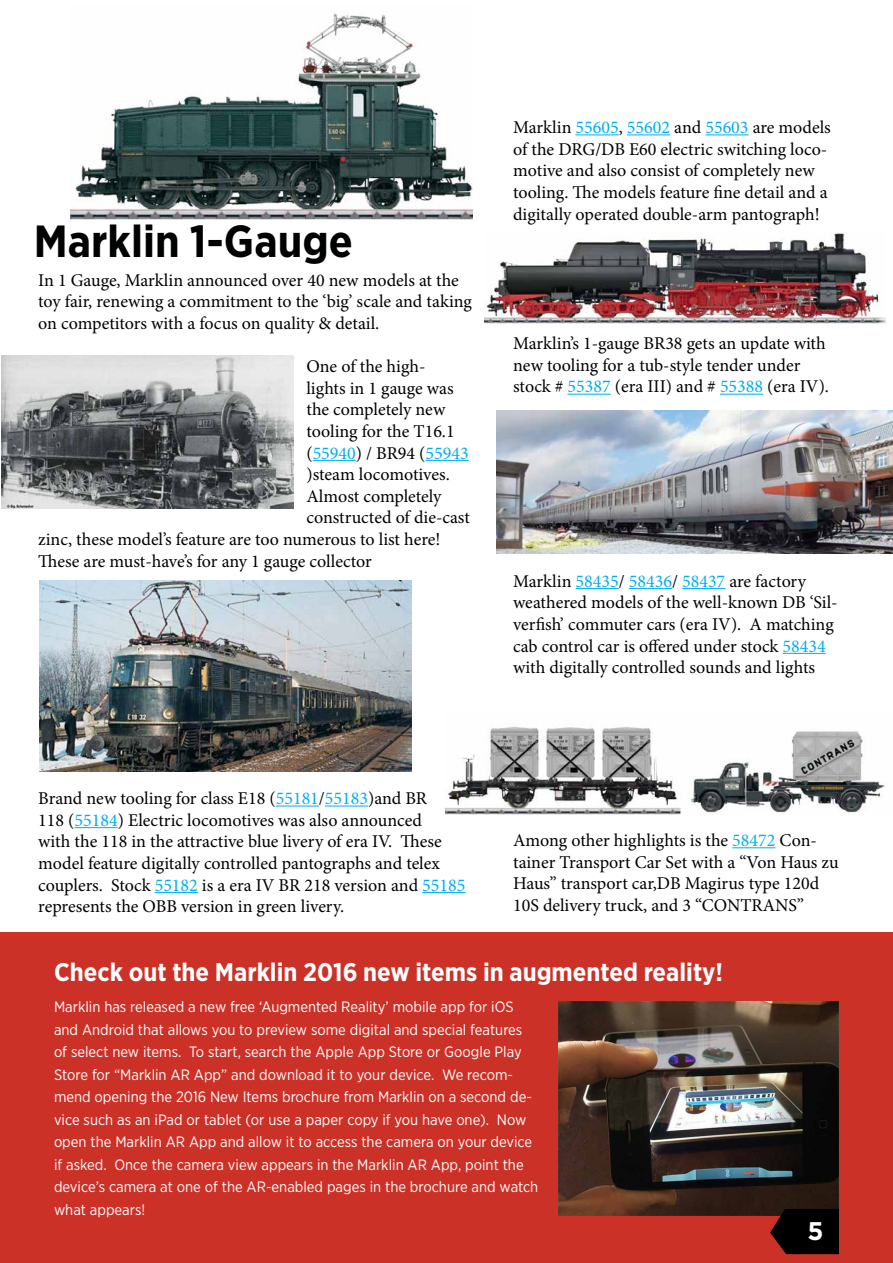
<style>
.page{position:relative;width:893px;height:1263px;background:#fff}
.page>*{position:absolute;margin:0;border:0;box-sizing:border-box;transform-origin:0 0}
.t1{font:700 45px "Gotham Narrow";color:#000101}
.t2{font:700 25.5px "Gotham Narrow";color:#fff}
.t3{font:700 25.5px "Gotham";color:#fff}
.t4{font:18px/21.6px "Minion Pro";color:#000}
.t5{font:18px "Minion Pro";color:#00aeef}
.t6{font:15px/22.5px "Gotham Narrow";color:#fff}
.s1{color:#000}
.s2{color:#00aeef}
</style>
<div class="page">
<img style="left:71px;top:13px;width:401px;height:206px">
<div style="left:0;top:932px;width:893px;height:331px;background:#cb3127"></div>
<hr style="left:313px;top:460px;width:43px;height:1px;background:#00aeef">
<hr style="left:425px;top:460px;width:44px;height:1px;background:#00aeef">
<hr style="left:276px;top:805px;width:43px;height:1px;background:#00aeef">
<hr style="left:325px;top:805px;width:43px;height:1px;background:#00aeef">
<hr style="left:75px;top:827px;width:43px;height:1px;background:#00aeef">
<hr style="left:155px;top:892px;width:43px;height:1px;background:#00aeef">
<hr style="left:422px;top:892px;width:43px;height:1px;background:#00aeef">
<hr style="left:576px;top:134px;width:43px;height:1px;background:#00aeef">
<hr style="left:627px;top:134px;width:43px;height:1px;background:#00aeef">
<hr style="left:705px;top:134px;width:44px;height:1px;background:#00aeef">
<hr style="left:568px;top:394px;width:43px;height:1px;background:#00aeef">
<hr style="left:720px;top:394px;width:43px;height:1px;background:#00aeef">
<hr style="left:576px;top:588px;width:43px;height:1px;background:#00aeef">
<hr style="left:629px;top:588px;width:43px;height:1px;background:#00aeef">
<hr style="left:682px;top:588px;width:43px;height:1px;background:#00aeef">
<hr style="left:782px;top:653px;width:44px;height:1px;background:#00aeef">
<hr style="left:732px;top:847px;width:43px;height:1px;background:#00aeef">
<img style="left:2px;top:356px;width:292px;height:153px">
<img style="left:39px;top:580px;width:372px;height:191px">
<img style="left:485px;top:233px;width:401px;height:90px">
<img style="left:497px;top:410px;width:396px;height:143px">
<img style="left:445px;top:726px;width:440px;height:88px">
<img style="left:559px;top:1001px;width:279px;height:214px">
<svg style="left:770px;top:1209px;width:69px;height:45px"></svg>
<h1 class="t1" style="left:34px;top:212px;width:321px">Marklin 1-Gauge</h1>
<p class="t4" style="left:38px;top:269px;width:435px">In 1 Gauge, Marklin announced over 40 new models at the toy fair, renewing a commitment to the ‘big’ scale and taking on competitors with a focus on quality &amp; detail.</p>
<p class="t4" style="left:306px;top:356px;width:121px">One of the high-</p>
<p class="t4" style="left:306px;top:377px;width:149px">lights in 1 gauge was</p>
<p class="t4" style="left:306px;top:399px;width:140px">the completely new</p>
<p class="t4" style="left:306px;top:420px;width:150px">tooling for the T16.1</p>
<p class="t5" style="left:306px;top:441px;width:164px"><span class="s1">(</span>55940<span class="s1">) / BR94 (</span>55943</p>
<p class="t4" style="left:306px;top:464px;width:145px">)steam locomotives.</p>
<p class="t4" style="left:306px;top:485px;width:137px">Almost completely</p>
<p class="t4" style="left:306px;top:507px;width:165px">constructed of die-cast</p>
<p class="t4" style="left:38px;top:528px;width:404px">zinc, these model’s feature are too numerous to list here!</p>
<p class="t4" style="left:38px;top:550px;width:335px">These are must-have’s for any 1 gauge collector</p>
<p class="t4" style="left:513px;top:117px;width:319px">Marklin <span class="s2">55605</span>, <span class="s2">55602</span> and <span class="s2">55603</span> are models of the DRG/DB E60 electric switching loco&shy;motive and also consist of completely new tooling. The models feature fine detail and a digitally operated double-arm pantograph!</p>
<p class="t4" style="left:513px;top:333px;width:317px">Marklin’s 1-gauge BR38 gets an update with new tooling for a tub-style tender under stock # <span class="s2">55387</span> (era III) and # <span class="s2">55388</span> (era IV).</p>
<p class="t4" style="left:513px;top:570px;width:326px">Marklin <span class="s2">58435</span>/ <span class="s2">58436</span>/ <span class="s2">58437</span> are factory weathered models of the well-known DB ‘Sil&shy;verfish’ commuter cars (era IV). A matching cab control car is offered under stock <span class="s2">58434 </span>with digitally controlled sounds and lights</p>
<p class="t4" style="left:38px;top:788px;width:429px">Brand new tooling for class E18 (<span class="s2">55181</span>/<span class="s2">55183</span>)and BR<br>118 (<span class="s2">55184</span>) Electric locomotives was also announced<br>with the 118 in the attractive blue livery of era IV. These model feature digitally controlled pantographs and telex couplers. Stock <span class="s2">55182</span> is a era IV BR 218 version and <span class="s2">55185 </span>represents the OBB version in green livery.</p>
<p class="t4" style="left:513px;top:829px;width:327px">Among other highlights is the <span class="s2">58472</span> Con&shy;tainer Transport Car Set with a “Von Haus zu Haus” transport car,DB Magirus type 120d 10S delivery truck, and 3 “CONTRANS”</p>
<h2 class="t2" style="left:54px;top:956px;width:671px">Check out the Marklin 2016 new items in augmented reality!</h2>
<p class="t6" style="left:54px;top:995px;width:486px">Marklin has released a new free ‘Augmented Reality’ mobile app for iOS and Android that allows you to preview some digital and special features of select new items. To start, search the Apple App Store or Google Play Store for “Marklin AR App” and download it to your device. We recom&shy;mend opening the 2016 New Items brochure from Marklin on a second de&shy;vice such as an iPad or tablet (or use a paper copy if you have one). Now open the Marklin AR App and allow it to access the camera on your device if asked. Once the camera view appears in the Marklin AR App, point the device’s camera at one of the AR-enabled pages in the brochure and watch what appears!</p>
<h2 class="t3" style="left:807px;top:1216px;width:18px">5</h2>
</div>
